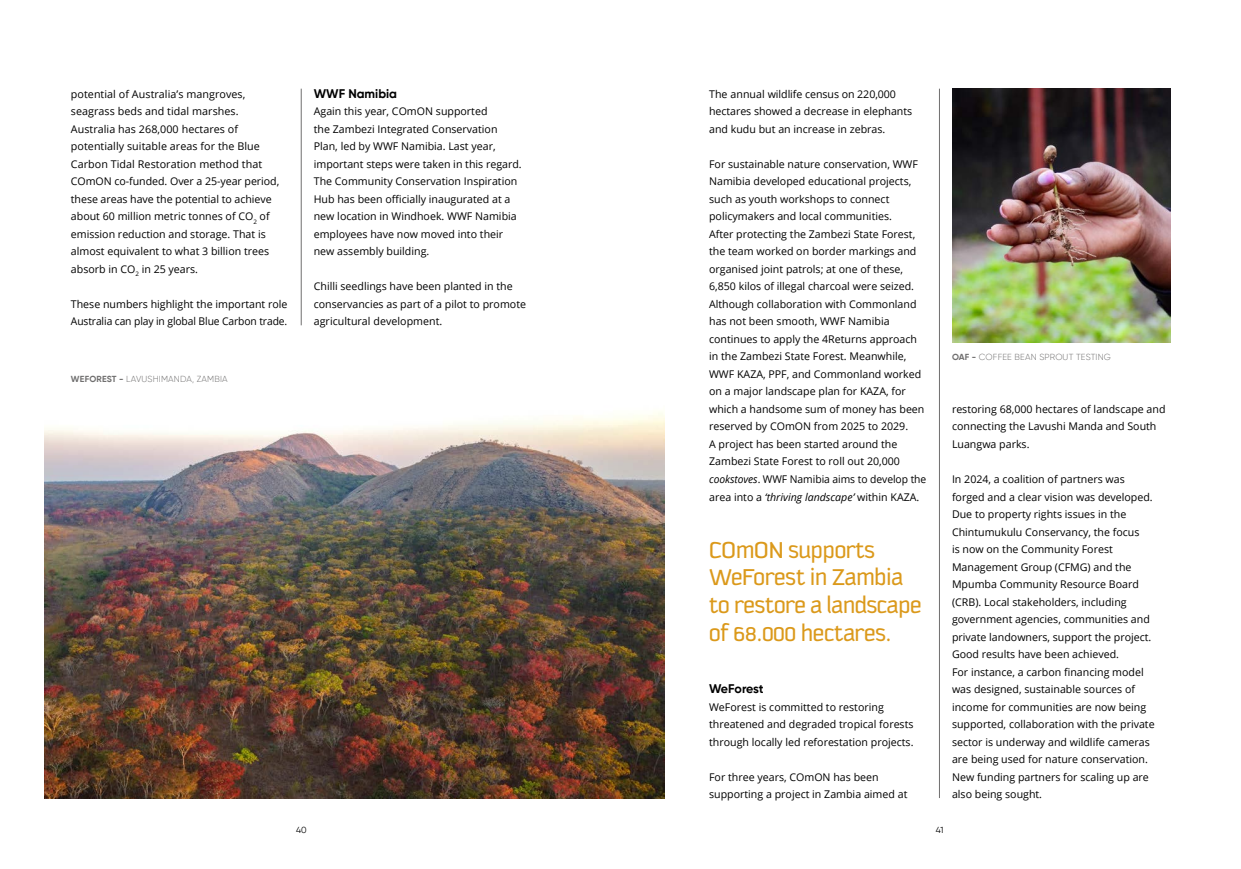
<style>
.page{position:relative;width:1241px;height:869px;background:#fff}
.page>*{position:absolute;margin:0;border:0;box-sizing:border-box;transform-origin:0 0}
.t1{font:25px/27.5px "Kautiva Pro";color:#db991b}
.t2{font:700 12.5px "Gilroy";color:#000}
.t3{font:700 12.5px "Gilroy";letter-spacing:-.02em;color:#000}
.t4{font:10.62px/17.5px "Open Sans";color:#000}
.t5{font:300 8.75px "Gilroy";letter-spacing:.02em;color:#706f6f}
.t6{font:8.75px "Gilroy";color:#000}
.s1{font-weight:700}
.s2{font-style:italic}
</style>
<div class="page">
<hr style="left:939px;top:89px;width:1px;height:708px;background:#706f6f">
<hr style="left:301px;top:89px;width:1px;height:236px;background:#706f6f">
<img style="left:44px;top:411px;width:620px;height:386px">
<img style="left:952px;top:89px;width:217px;height:253px">
<p class="t4" style="left:71px;top:85px;width:210px">potential of Australia’s mangroves, seagrass beds and tidal marshes.<br>Australia has 268,000 hectares of potentially suitable areas for the Blue Carbon Tidal Restoration method that COmON co-funded. Over a 25-year period, these areas have the potential to achieve about 60 million metric tonnes of CO<sub>2</sub> of emission reduction and storage. That is almost equivalent to what 3 billion trees absorb in CO<sub>2</sub> in 25 years.</p>
<p class="t4" style="left:71px;top:295px;width:218px">These numbers highlight the important role<br>Australia can play in global Blue Carbon trade.</p>
<p class="t5" style="left:71px;top:374px;width:158px"><span class="s1">WEFOREST -</span> LAVUSHIMANDA, ZAMBIA</p>
<p class="t2" style="left:314px;top:85px;width:85px">WWF Namibia</p>
<p class="t4" style="left:314px;top:102px;width:209px">Again this year, COmON supported<br>the Zambezi Integrated Conservation Plan, led by WWF Namibia. Last year, important steps were taken in this regard.<br>The Community Conservation Inspiration Hub has been officially inaugurated at a new location in Windhoek. WWF Namibia employees have now moved into their new assembly building.</p>
<p class="t4" style="left:314px;top:277px;width:214px">Chilli seedlings have been planted in the conservancies as part of a pilot to promote agricultural development.</p>
<p class="t4" style="left:709px;top:85px;width:205px">The annual wildlife census on 220,000 hectares showed a decrease in elephants and kudu but an increase in zebras.</p>
<p class="t4" style="left:709px;top:155px;width:219px">For sustainable nature conservation, WWF Namibia developed educational projects, such as youth workshops to connect policymakers and local communities.<br>After protecting the Zambezi State Forest, the team worked on border markings and organised joint patrols; at one of these, 6,850 kilos of illegal charcoal were seized.<br>Although collaboration with Commonland has not been smooth, WWF Namibia continues to apply the 4Returns approach in the Zambezi State Forest. Meanwhile, WWF KAZA, PPF, and Commonland worked on a major landscape plan for KAZA, for which a handsome sum of money has been reserved by COmON from 2025 to 2029.<br>A project has been started around the Zambezi State Forest to roll out 20,000 <span class="s2">cookstoves</span>. WWF Namibia aims to develop the area into a <span class="s2">‘thriving landscape’</span> within KAZA.</p>
<h1 class="t1" style="left:709px;top:536px;width:214px">COmON supports<br>WeForest in Zambia to restore a landscape of 68.000 hectares.</h1>
<p class="t3" style="left:709px;top:680px;width:56px">WeForest</p>
<p class="t4" style="left:709px;top:697px;width:206px">WeForest is committed to restoring threatened and degraded tropical forests through locally led reforestation projects.</p>
<p class="t4" style="left:709px;top:767px;width:200px">For three years, COmON has been supporting a project in Zambia aimed at</p>
<p class="t5" style="left:951px;top:351px;width:160px"><span class="s1">OAF -</span> COFFEE BEAN SPROUT TESTING</p>
<p class="t4" style="left:951px;top:400px;width:215px">restoring 68,000 hectares of landscape and connecting the Lavushi Manda and South<br>Luangwa parks.</p>
<p class="t4" style="left:951px;top:470px;width:204px">In 2024, a coalition of partners was forged and a clear vision was developed.<br>Due to property rights issues in the Chintumukulu Conservancy, the focus<br>is now on the Community Forest Management Group (CFMG) and the Mpumba Community Resource Board (CRB). Local stakeholders, including government agencies, communities and private landowners, support the project.<br>Good results have been achieved.<br>For instance, a carbon financing model was designed, sustainable sources of income for communities are now being supported, collaboration with the private sector is underway and wildlife cameras are being used for nature conservation.<br>New funding partners for scaling up are also being sought.</p>
<p class="t6" style="left:296px;top:824px;width:12px">40</p>
<p class="t6" style="left:935px;top:824px;width:9px">41</p>
</div>
